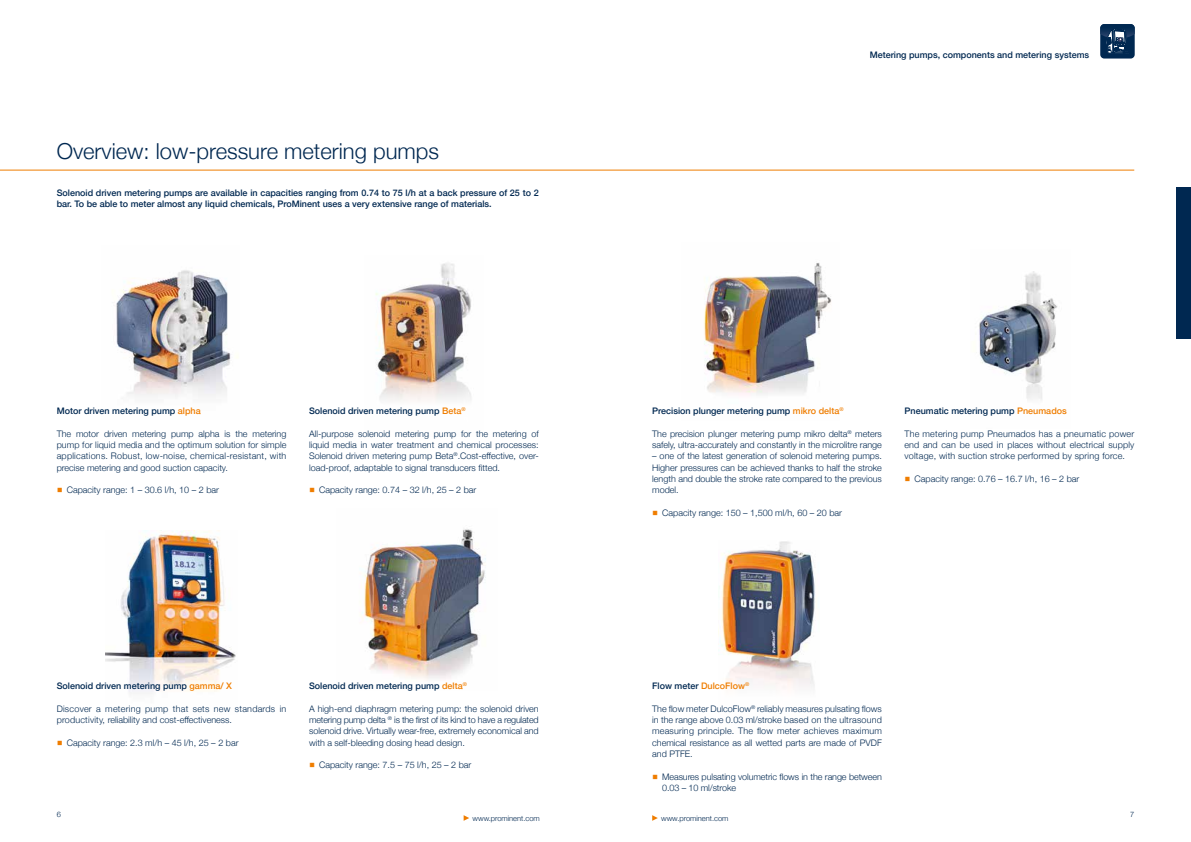
<style>
.page{position:relative;width:1191px;height:842px;background:#fff}
.page>*{position:absolute;margin:0;border:0;box-sizing:border-box;transform-origin:0 0}
.t1{font:300 22px "Helvetica Neue";color:#002851}
.t2{font:300 9px/11.3px "Helvetica Neue";color:#002851;text-align:justify}
.t3{font:500 9px/11.3px "Helvetica Neue";color:#002851}
.t4{font:300 9px/11.3px "Helvetica Neue";letter-spacing:.02em;color:#002851}
.t5{font:300 7.5px "Helvetica Neue";color:#002851}
.s1{color:#ef7d00}
</style>
<div class="page">
<svg style="left:463px;top:815px;width:6px;height:6px"></svg>
<svg style="left:652px;top:815px;width:6px;height:6px"></svg>
<img style="left:979px;top:271px;width:79px;height:129px">
<img style="left:375px;top:263px;width:96px;height:138px">
<img style="left:116px;top:270px;width:122px;height:127px">
<img style="left:704px;top:263px;width:127px;height:132px">
<img style="left:718px;top:541px;width:97px;height:146px">
<img style="left:361px;top:529px;width:125px;height:151px">
<img style="left:105px;top:530px;width:131px;height:163px">
<hr style="left:0;top:170px;width:1134px;height:1px;background:#ef7d00">
<div style="left:1176px;top:187px;width:15px;height:152px;background:#002851"></div>
<div style="left:1100px;top:24px;width:34px;height:35px;background:#002851;border-radius:4px"></div>
<svg style="left:1100px;top:24px;width:34px;height:29px"></svg>
<h1 class="t1" style="left:57px;top:133px;width:384px">Overview: low-pressure metering pumps</h1>
<p class="t3" style="left:57px;top:186px;width:483px">Solenoid driven metering pumps are available in capacities ranging from 0.74 to 75 l/h at a back pressure of 25 to 2 bar. To be able to meter almost any liquid chemicals, ProMinent uses a very extensive range of materials.</p>
<p class="t3" style="left:57px;top:405px;width:146px">Motor driven metering pump <span class="s1">alpha</span></p>
<p class="t2" style="left:57px;top:427px;width:231px">The motor driven metering pump alpha is the metering pump for liquid media and the optimum solution for simple applications. Robust, low-noise, chemical-resistant, with precise metering and good suction capacity.</p>
<p class="t2" style="left:57px;top:484px;width:164px"><span class="s1">○</span> Capacity range: 1 – 30.6 l/h, 10 – 2 bar</p>
<p class="t3" style="left:309px;top:405px;width:158px">Solenoid driven metering pump <span class="s1">Beta</span><sup>®</sup></p>
<p class="t2" style="left:309px;top:427px;width:231px">All-purpose solenoid metering pump for the metering of liquid media in water treatment and chemical processes:<br>Solenoid driven metering pump Beta<sup>®</sup>.Cost-effective, over&shy;load-proof, adaptable to signal transducers fitted.</p>
<p class="t2" style="left:309px;top:484px;width:169px"><span class="s1">○</span> Capacity range: 0.74 – 32 l/h, 25 – 2 bar</p>
<p class="t3" style="left:57px;top:680px;width:177px">Solenoid driven metering pump <span class="s1">gamma/ X</span></p>
<p class="t4" style="left:57px;top:702px;width:231px">Discover a metering pump that sets new standards in productivity, reliability and cost-effectiveness.</p>
<p class="t2" style="left:57px;top:736px;width:183px"><span class="s1">○</span> Capacity range: 2.3 ml/h – 45 l/h, 25 – 2 bar</p>
<p class="t3" style="left:309px;top:680px;width:159px">Solenoid driven metering pump <span class="s1">delta</span><sup>®</sup></p>
<p class="t2" style="left:309px;top:702px;width:231px">A high-end diaphragm metering pump: the solenoid driven metering pump delta <sup>®</sup> is the first of its kind to have a regulated solenoid drive. Virtually wear-free, extremely economical and with a self-bleeding dosing head design.</p>
<p class="t2" style="left:309px;top:759px;width:164px"><span class="s1">○</span> Capacity range: 7.5 – 75 l/h, 25 – 2 bar</p>
<p class="t3" style="left:869px;top:49px;width:221px">Metering pumps, components and metering systems</p>
<p class="t3" style="left:652px;top:405px;width:193px">Precision plunger metering pump <span class="s1">mikro delta</span><sup>®</sup></p>
<p class="t2" style="left:652px;top:427px;width:231px">The precision plunger metering pump mikro delta<sup>®</sup> meters safely, ultra-accurately and constantly in the microlitre range</p>
<p class="t2" style="left:652px;top:450px;width:231px">– one of the latest generation of solenoid metering pumps.<br>Higher pressures can be achieved thanks to half the stroke length and double the stroke rate compared to the previous model.</p>
<p class="t2" style="left:652px;top:506px;width:191px"><span class="s1">○</span> Capacity range: 150 – 1,500 ml/h, 60 – 20 bar</p>
<p class="t3" style="left:904px;top:405px;width:164px">Pneumatic metering pump <span class="s1">Pneumados</span></p>
<p class="t2" style="left:904px;top:427px;width:231px">The metering pump Pneumados has a pneumatic power end and can be used in places without electrical supply voltage, with suction stroke performed by spring force.</p>
<p class="t2" style="left:904px;top:472px;width:176px"><span class="s1">○</span> Capacity range: 0.76 – 16.7 l/h, 16 – 2 bar</p>
<p class="t3" style="left:652px;top:680px;width:99px">Flow meter <span class="s1">DulcoFlow</span><sup>®</sup></p>
<p class="t2" style="left:652px;top:702px;width:231px">The flow meter DulcoFlow<sup>®</sup> reliably measures pulsating flows in the range above 0.03 ml/stroke based on the ultrasound measuring principle. The flow meter achieves maximum chemical resistance as all wetted parts are made of PVDF and PTFE.</p>
<p class="t2" style="left:662px;top:770px;width:221px;text-indent:-10px"><span class="s1">○</span> Measures pulsating volumetric flows in the range between<br>0.03 – 10 ml/stroke</p>
<p class="t5" style="left:57px;top:808px;width:6px">6</p>
<p class="t5" style="left:1130px;top:808px;width:6px">7</p>
<p class="t5" style="left:472px;top:812px;width:69px">www.prominent.com</p>
<p class="t5" style="left:661px;top:812px;width:69px">www.prominent.com</p>
</div>
